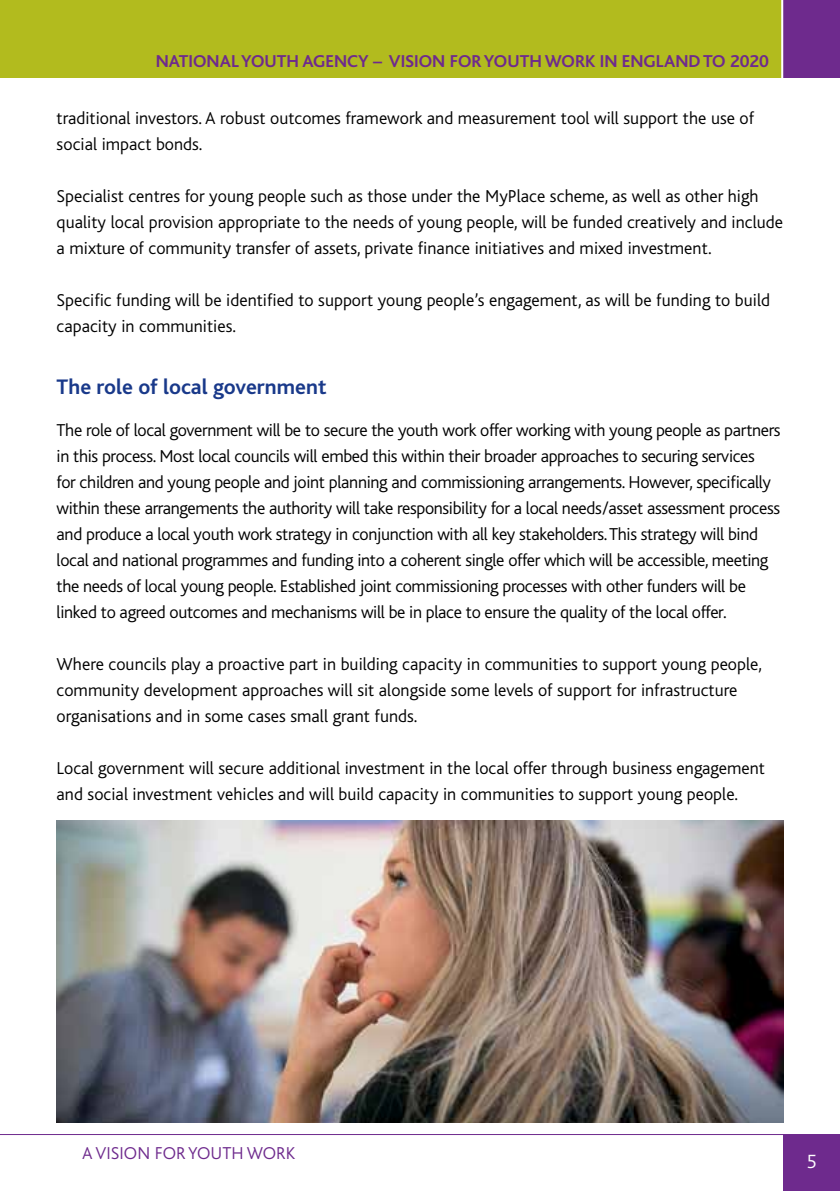
<style>
.page{position:relative;width:840px;height:1191px;background:#fff}
.page>*{position:absolute;margin:0;border:0;box-sizing:border-box;transform-origin:0 0}
.t1{font:700 22px "Bliss Icelandic";color:#19398a}
.t2{font:300 20px "Bliss Icelandic";color:#fff}
.t3{font:300 18px/26px "Bliss Icelandic";letter-spacing:-.005em;color:#000}
.t4{font:700 18px "Bliss Icelandic";color:#6e2a8d}
.t5{font:300 18px "Bliss Icelandic";color:#6e2a8d}
</style>
<div class="page">
<div style="left:0;top:0;width:839px;height:78px;background:#b2bb1e"></div>
<div style="left:782px;top:0;width:57px;height:78px;background:#6e2a8d"></div>
<hr style="left:780px;top:0;width:2px;height:126px;background:#fff">
<div style="left:782px;top:1134px;width:57px;height:57px;background:#6e2a8d"></div>
<hr style="left:0;top:1134px;width:839px;height:1px;background:#6e2a8d">
<img style="left:57px;top:820px;width:725px;height:303px">
<p class="t4" style="left:155px;top:51px;width:614px">NATIONAL YOUTH AGENCY – VISION FOR YOUTH WORK IN ENGLAND TO 2020</p>
<p class="t3" style="left:57px;top:105px;width:698px">traditional investors. A robust outcomes framework and measurement tool will support the use of social impact bonds.</p>
<p class="t3" style="left:57px;top:183px;width:727px">Specialist centres for young people such as those under the MyPlace scheme, as well as other high quality local provision appropriate to the needs of young people, will be funded creatively and include a mixture of community transfer of assets, private finance initiatives and mixed investment.</p>
<p class="t3" style="left:57px;top:287px;width:714px">Specific funding will be identified to support young people’s engagement, as will be funding to build capacity in communities.</p>
<p class="t1" style="left:57px;top:375px;width:271px">The role of local government</p>
<p class="t3" style="left:57px;top:417px;width:725px">The role of local government will be to secure the youth work offer working with young people as partners in this process. Most local councils will embed this within their broader approaches to securing services<br>for children and young people and joint planning and commissioning arrangements. However, specifically within these arrangements the authority will take responsibility for a local needs/asset assessment process and produce a local youth work strategy in conjunction with all key stakeholders. This strategy will bind local and national programmes and funding into a coherent single offer which will be accessible, meeting the needs of local young people. Established joint commissioning processes with other funders will be linked to agreed outcomes and mechanisms will be in place to ensure the quality of the local offer.</p>
<p class="t3" style="left:57px;top:651px;width:706px">Where councils play a proactive part in building capacity in communities to support young people, community development approaches will sit alongside some levels of support for infrastructure organisations and in some cases small grant funds.</p>
<p class="t3" style="left:57px;top:755px;width:709px">Local government will secure additional investment in the local offer through business engagement and social investment vehicles and will build capacity in communities to support young people.</p>
<p class="t5" style="left:82px;top:1144px;width:214px">A VISION FOR YOUTH WORK</p>
<p class="t2" style="left:806px;top:1150px;width:12px">5</p>
</div>
